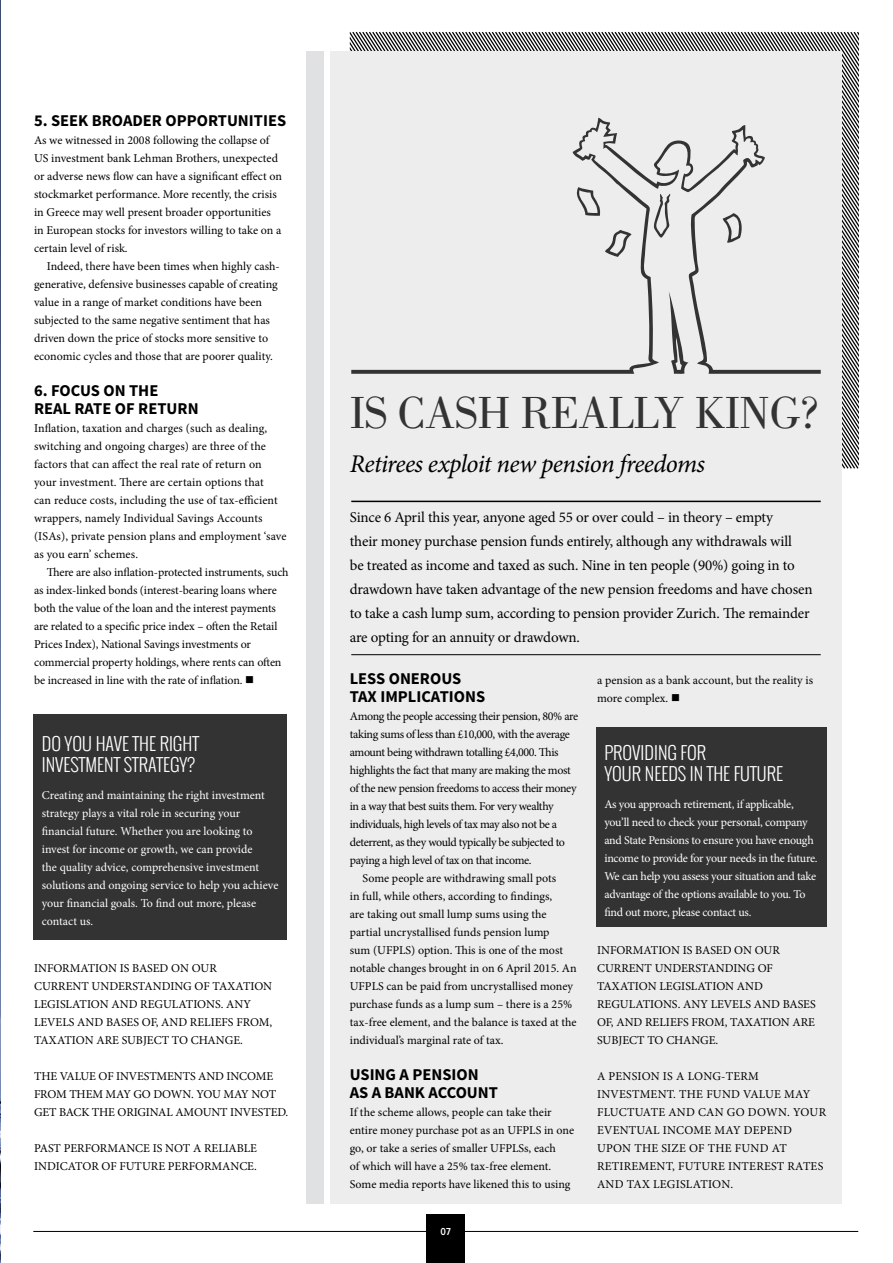
<style>
.page{position:relative;width:893px;height:1263px;background:#fff}
.page>*{position:absolute;margin:0;border:0;box-sizing:border-box;transform-origin:0 0}
.t1{font:46.5px "Bodoni";letter-spacing:-.02em;color:#333334}
.t2{font:italic 25.5px "Minion Pro";letter-spacing:-.025em;color:#000}
.t3{font:300 18px/21px "Oswald";color:#fff}
.t4{font:700 16.5px/18px "Source Sans Pro";color:#000}
.t5{font:15px/24px "Minion Pro";letter-spacing:-.015em;color:#000}
.t6{font:12px/18px "Minion Pro";letter-spacing:-.005em;color:#000}
.t7{font:12px/18px "Minion Pro";letter-spacing:-.015em;color:#fff}
.t8{font:12px "Minion Pro";letter-spacing:-.03em;color:#000}
.t9{font:12px/18px "Minion Pro";letter-spacing:.02em;color:#000}
.t10{font:12px "Minion Pro";letter-spacing:-.035em;color:#000}
.t11{font:600 10.5px "Proxima Nova Cond";color:#fff}
</style>
<div class="page">
<hr style="left:33px;top:1231px;width:825px;height:1px;background:#000">
<svg style="left:452px;top:32px;width:202px;height:19px"></svg>
<img style="left:0;top:0;width:1px;height:1263px">
<div style="left:426px;top:1214px;width:39px;height:49px;background:#000"></div>
<div style="left:33px;top:714px;width:254px;height:226px;background:#333334"></div>
<div style="left:331px;top:51px;width:511px;height:1153px;background:#ededee"></div>
<div style="left:306px;top:51px;width:17px;height:1153px;background:#e0e1e2"></div>
<div style="left:596px;top:727px;width:230px;height:200px;background:#333334"></div>
<svg style="left:351px;top:118px;width:303px;height:256px"></svg>
<svg style="left:573px;top:187px;width:28px;height:29px"></svg>
<svg style="left:605px;top:230px;width:27px;height:27px"></svg>
<svg style="left:654px;top:32px;width:205px;height:342px"></svg>
<hr style="left:351px;top:501px;width:470px;height:1px;background:#000">
<hr style="left:351px;top:654px;width:470px;height:1px;background:#000">
<h3 class="t4" style="left:34px;top:112px;width:254px">5. SEEK BROADER OPPORTUNITIES</h3>
<p class="t6" style="left:34px;top:131px;width:249px">As we witnessed in 2008 following the collapse of US investment bank Lehman Brothers, unexpected or adverse news flow can have a significant effect on stockmarket performance. More recently, the crisis in Greece may well present broader opportunities in European stocks for investors willing to take on a certain level of risk.</p>
<p class="t6" style="left:34px;top:257px;width:247px;text-indent:13px">Indeed, there have been times when highly cash&shy;generative, defensive businesses capable of creating value in a range of market conditions have been subjected to the same negative sentiment that has driven down the price of stocks more sensitive to economic cycles and those that are poorer quality.</p>
<h3 class="t4" style="left:34px;top:382px;width:166px">6. FOCUS ON THE<br>REAL RATE OF RETURN</h3>
<p class="t6" style="left:34px;top:419px;width:254px">Inflation, taxation and charges (such as dealing, switching and ongoing charges) are three of the factors that can affect the real rate of return on your investment. There are certain options that<br>can reduce costs, including the use of tax-efficient wrappers, namely Individual Savings Accounts (ISAs), private pension plans and employment ‘save as you earn’ schemes.</p>
<p class="t6" style="left:34px;top:563px;width:256px;text-indent:13px">There are also inflation-protected instruments, such as index-linked bonds (interest-bearing loans where both the value of the loan and the interest payments are related to a specific price index – often the Retail Prices Index), National Savings investments or commercial property holdings, where rents can often be increased in line with the rate of inflation. ■</p>
<h3 class="t3" style="left:42px;top:733px;width:159px">DO YOU HAVE THE RIGHT<br>INVESTME NT STRATEGY?</h3>
<p class="t7" style="left:42px;top:786px;width:238px">Creating and maintaining the right investment strategy plays a vital role in securing your financial future. Whether you are looking to invest for income or growth, we can provide<br>the quality advice, comprehensive investment solutions and ongoing service to help you achieve your financial goals. To find out more, please contact us.</p>
<p class="t6" style="left:34px;top:959px;width:240px">INFORMATION IS BASED ON OUR CURRENT UNDERSTANDING OF TAXATION LEGISLATION AND REGULATIONS. ANY LEVELS AND BASES OF, AND RELIEFS FROM, TAXATION ARE SUBJECT TO CHANGE.</p>
<p class="t6" style="left:34px;top:1067px;width:256px">THE VALUE OF INVESTMENTS AND INCOME<br>FROM THEM MAY GO DOWN. YOU MAY NOT<br>GET BACK THE ORIGINAL AMOUNT INVESTED.</p>
<p class="t6" style="left:34px;top:1139px;width:224px">PAST PERFORMANCE IS NOT A RELIABLE<br>INDICATOR OF FUTURE PERFORMANCE.</p>
<h1 class="t1" style="left:350px;top:387px;width:472px">IS CASH REALLY KING?</h1>
<h2 class="t2" style="left:350px;top:446px;width:357px">Retirees exploit new pension freedoms</h2>
<p class="t5" style="left:350px;top:505px;width:464px">Since 6 April this year, anyone aged 55 or over could – in theory – empty<br>their money purchase pension funds entirely, although any withdrawals will<br>be treated as income and taxed as such. Nine in ten people (90%) going in to drawdown have taken advantage of the new pension freedoms and have chosen to take a cash lump sum, according to pension provider Zurich. The remainder are opting for an annuity or drawdown.</p>
<h3 class="t4" style="left:350px;top:670px;width:137px">LESS ONEROUS<br>TAX IMPLICATIONS</h3>
<p class="t8" style="left:350px;top:708px;width:230px">Among the people accessing their pension, 80% are</p>
<p class="t10" style="left:350px;top:726px;width:222px">taking sums of less than £10,000, with the average</p>
<p class="t8" style="left:350px;top:744px;width:210px">amount being withdrawn totalling £4,000. This</p>
<p class="t8" style="left:350px;top:762px;width:222px">highlights the fact that many are making the most</p>
<p class="t10" style="left:350px;top:780px;width:228px">of the new pension freedoms to access their money</p>
<p class="t10" style="left:350px;top:798px;width:205px">in a way that best suits them. For very wealthy</p>
<p class="t8" style="left:350px;top:816px;width:209px">individuals, high levels of tax may also not be a</p>
<p class="t10" style="left:350px;top:834px;width:217px">deterrent, as they would typically be subjected to</p>
<p class="t8" style="left:350px;top:852px;width:183px">paying a high level of tax on that income.</p>
<p class="t6" style="left:363px;top:869px;width:195px">Some people are withdrawing small pots</p>
<p class="t6" style="left:350px;top:887px;width:204px">in full, while others, according to findings,</p>
<p class="t6" style="left:350px;top:905px;width:198px">are taking out small lump sums using the</p>
<p class="t6" style="left:350px;top:923px;width:201px">partial uncrystallised funds pension lump</p>
<p class="t6" style="left:350px;top:941px;width:215px">sum (UFPLS) option. This is one of the most</p>
<p class="t6" style="left:350px;top:959px;width:228px">notable changes brought in on 6 April 2015. An</p>
<p class="t6" style="left:350px;top:977px;width:225px">UFPLS can be paid from uncrystallised money</p>
<p class="t6" style="left:350px;top:995px;width:224px">purchase funds as a lump sum – there is a 25%</p>
<p class="t6" style="left:350px;top:1013px;width:228px">tax-free element, and the balance is taxed at the</p>
<p class="t6" style="left:350px;top:1031px;width:155px">individual’s marginal rate of tax.</p>
<h3 class="t4" style="left:350px;top:1066px;width:149px">USING A PENSION<br>AS A BANK ACCOUNT</h3>
<p class="t6" style="left:350px;top:1103px;width:226px">If the scheme allows, people can take their entire money purchase pot as an UFPLS in one go, or take a series of smaller UFPLSs, each<br>of which will have a 25% tax-free element.<br>Some media reports have likened this to using</p>
<p class="t6" style="left:597px;top:671px;width:217px">a pension as a bank account, but the reality is more complex. ■</p>
<h3 class="t3" style="left:604px;top:742px;width:179px">PROVIDING FOR<br>YOUR NEEDS IN THE FUTURE</h3>
<p class="t7" style="left:604px;top:795px;width:215px">As you approach retirement, if applicable, you’ll need to check your personal, company and State Pensions to ensure you have enough income to provide for your needs in the future.<br>We can help you assess your situation and take advantage of the options available to you. To find out more, please contact us.</p>
<p class="t6" style="left:597px;top:941px;width:220px">INFORMATION IS BASED ON OUR<br>CURRENT UNDERSTANDING OF<br>TAXATION LEGISLATION AND<br>REGULATIONS. ANY LEVELS AND BASES<br>OF, AND RELIEFS FROM, TAXATION ARE<br>SUBJECT TO CHANGE.</p>
<p class="t9" style="left:597px;top:1067px;width:231px">A PENSION IS A LONG-TERM<br>INVESTMENT. THE FUND VALUE MAY<br>FLUCTUATE AND CAN GO DOWN. YOUR<br>EVENTUAL INCOME MAY DEPEND<br>UPON THE SIZE OF THE FUND AT<br>RETIREMENT, FUTURE INTEREST RATES<br>AND TAX LEGISLATION.</p>
<p class="t11" style="left:441px;top:1226px;width:12px">07</p>
</div>
